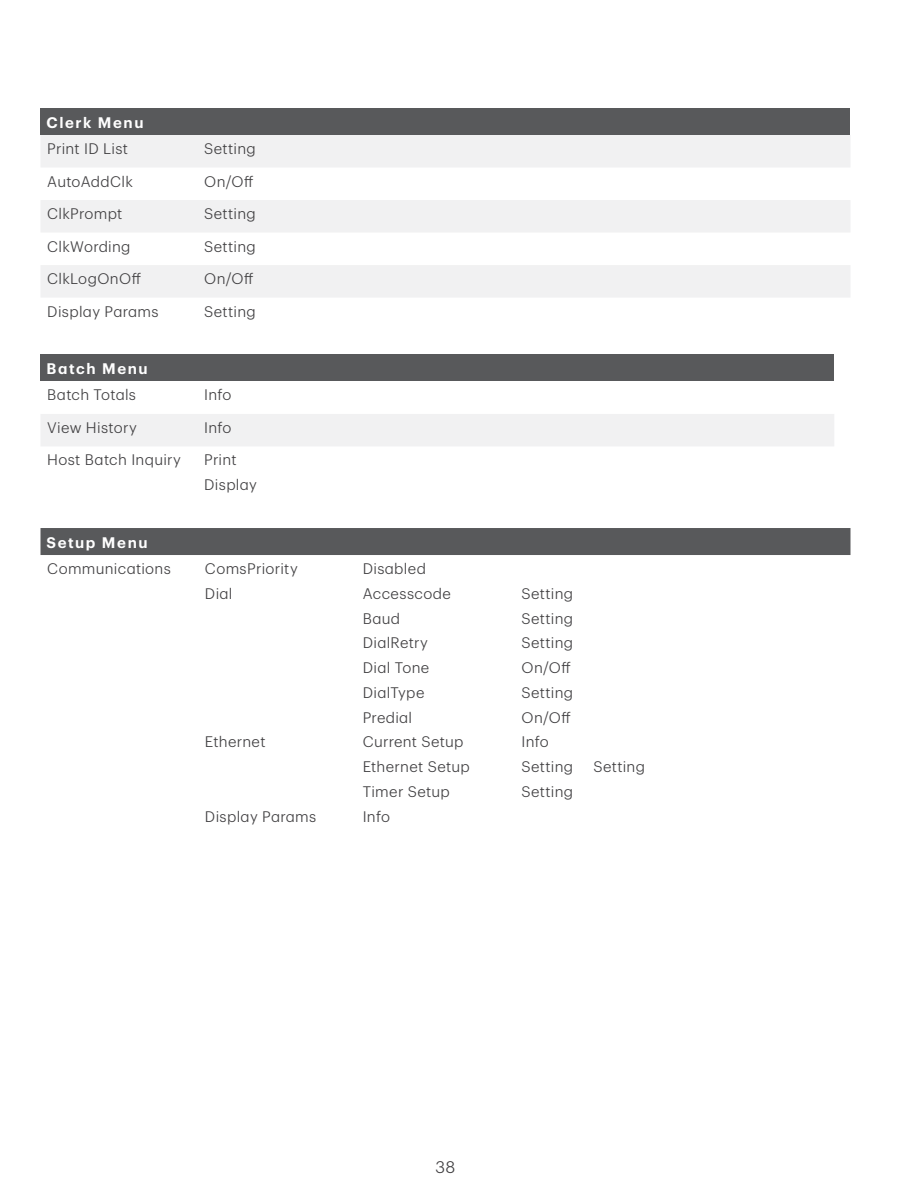
<style>
.page{position:relative;width:918px;height:1188px;background:#fff}
.page>*{position:absolute;margin:0;border:0;box-sizing:border-box;transform-origin:0 0}
.t1{font:300 16.5px "TD Graphik";color:#414042}
.Table_text{font:300 15px "TD Graphik";letter-spacing:.02em;color:#414042}
.Table_Header{font:600 15px "TD Graphik";letter-spacing:.11em;color:#fff}
</style>
<div class="page">
<div style="left:40px;top:108px;width:810px;height:27px;background:#58595b"></div>
<svg style="left:41px;top:135px;width:809px;height:162px;fill:#f1f1f2"></svg>
<div style="left:40px;top:354px;width:794px;height:27px;background:#58595b"></div>
<div style="left:41px;top:414px;width:793px;height:32px;background:#f1f1f2"></div>
<div style="left:40px;top:528px;width:810px;height:27px;background:#58595b"></div>
<p class="Table_Header" style="left:46px;top:111px;width:99px">Clerk Menu</p>
<p class="Table_text" style="left:47px;top:137px;width:82px">Print ID List</p>
<p class="Table_text" style="left:204px;top:137px;width:53px">Setting</p>
<p class="Table_text" style="left:47px;top:170px;width:87px">AutoAddClk</p>
<p class="Table_text" style="left:204px;top:170px;width:51px">On/Off</p>
<p class="Table_text" style="left:47px;top:203px;width:77px">ClkPrompt</p>
<p class="Table_text" style="left:204px;top:203px;width:53px">Setting</p>
<p class="Table_text" style="left:47px;top:235px;width:85px">ClkWording</p>
<p class="Table_text" style="left:204px;top:235px;width:53px">Setting</p>
<p class="Table_text" style="left:47px;top:268px;width:95px">ClkLogOnOff</p>
<p class="Table_text" style="left:204px;top:268px;width:51px">On/Off</p>
<p class="Table_text" style="left:47px;top:300px;width:113px">Display Params</p>
<p class="Table_text" style="left:204px;top:300px;width:53px">Setting</p>
<p class="Table_Header" style="left:46px;top:357px;width:103px">Batch Menu</p>
<p class="Table_text" style="left:47px;top:384px;width:90px">Batch Totals</p>
<p class="Table_text" style="left:204px;top:384px;width:29px">Info</p>
<p class="Table_text" style="left:47px;top:416px;width:91px">View History</p>
<p class="Table_text" style="left:204px;top:416px;width:29px">Info</p>
<p class="Table_text" style="left:47px;top:449px;width:135px">Host Batch Inquiry</p>
<p class="Table_text" style="left:204px;top:449px;width:34px">Print</p>
<p class="Table_text" style="left:204px;top:474px;width:54px">Display</p>
<p class="Table_Header" style="left:46px;top:531px;width:103px">Setup Menu</p>
<p class="Table_text" style="left:47px;top:558px;width:125px">Communications</p>
<p class="Table_text" style="left:205px;top:558px;width:94px">ComsPriority</p>
<p class="Table_text" style="left:205px;top:582px;width:29px">Dial</p>
<p class="Table_text" style="left:205px;top:731px;width:62px">Ethernet</p>
<p class="Table_text" style="left:205px;top:805px;width:113px">Display Params</p>
<p class="Table_text" style="left:363px;top:558px;width:65px">Disabled</p>
<p class="Table_text" style="left:363px;top:582px;width:90px">Accesscode</p>
<p class="Table_text" style="left:363px;top:607px;width:39px">Baud</p>
<p class="Table_text" style="left:363px;top:632px;width:67px">DialRetry</p>
<p class="Table_text" style="left:363px;top:657px;width:68px">Dial Tone</p>
<p class="Table_text" style="left:363px;top:681px;width:63px">DialType</p>
<p class="Table_text" style="left:363px;top:706px;width:51px">Predial</p>
<p class="Table_text" style="left:363px;top:731px;width:102px">Current Setup</p>
<p class="Table_text" style="left:363px;top:756px;width:109px">Ethernet Setup</p>
<p class="Table_text" style="left:363px;top:780px;width:89px">Timer Setup</p>
<p class="Table_text" style="left:363px;top:805px;width:29px">Info</p>
<p class="Table_text" style="left:521px;top:582px;width:53px">Setting</p>
<p class="Table_text" style="left:521px;top:607px;width:53px">Setting</p>
<p class="Table_text" style="left:521px;top:632px;width:53px">Setting</p>
<p class="Table_text" style="left:521px;top:657px;width:51px">On/Off</p>
<p class="Table_text" style="left:521px;top:681px;width:53px">Setting</p>
<p class="Table_text" style="left:521px;top:706px;width:51px">On/Off</p>
<p class="Table_text" style="left:521px;top:731px;width:29px">Info</p>
<p class="Table_text" style="left:521px;top:756px;width:53px">Setting</p>
<p class="Table_text" style="left:521px;top:780px;width:53px">Setting</p>
<p class="Table_text" style="left:593px;top:756px;width:53px">Setting</p>
<p class="t1" style="left:436px;top:1155px;width:21px">38</p>
</div>
